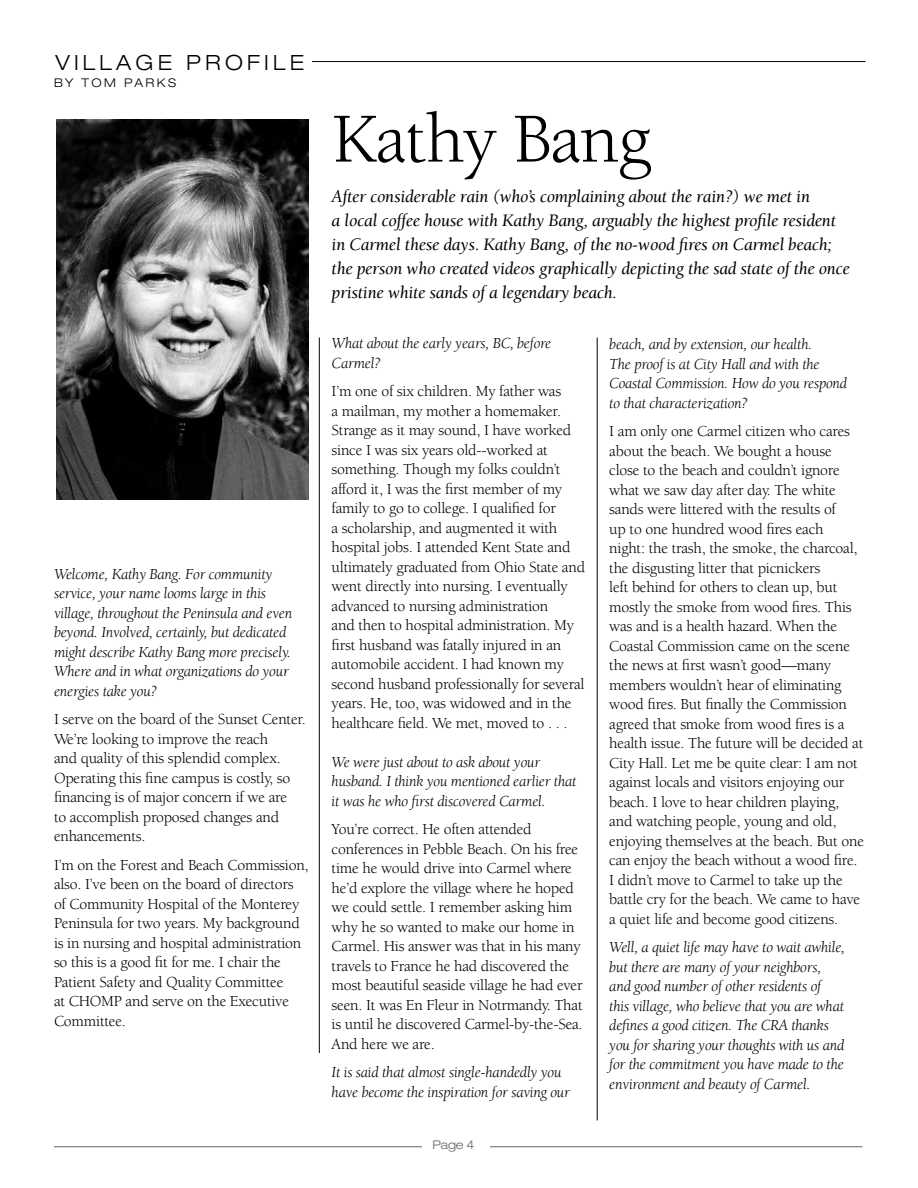
<style>
.page{position:relative;width:918px;height:1188px;background:#fff}
.page>*{position:absolute;margin:0;border:0;box-sizing:border-box;transform-origin:0 0}
.t1{font:72px "Berkeley";letter-spacing:-.015em;color:#000}
.t2{font:300 expanded 21px "Helvetica Neue";letter-spacing:.2em;color:#000}
.t3{font:italic 18px/24px "Berkeley";letter-spacing:-.015em;color:#000}
.t4{font:15.75px/19.5px "Berkeley";letter-spacing:-.015em;color:#000}
.t5{font:italic 15.75px/19.5px "Berkeley";letter-spacing:-.015em;color:#000}
.t6{font:300 expanded 12px "Helvetica Neue";letter-spacing:.2em;color:#000}
.t7{font:300 expanded 12px "Helvetica Neue";color:#636466}
</style>
<div class="page">
<hr style="left:54px;top:1146px;width:808px;height:1px;background:#636466">
<div style="left:422px;top:1134px;width:68px;height:26px;background:#fff"></div>
<hr style="left:597px;top:338px;width:1px;height:782px;background:#000">
<hr style="left:319px;top:338px;width:1px;height:715px;background:#000">
<hr style="left:312px;top:61px;width:554px;height:1px;background:#000">
<img style="left:57px;top:120px;width:252px;height:380px">
<h2 class="t2" style="left:56px;top:50px;width:250px">VILLAGE PROFILE</h2>
<p class="t6" style="left:54px;top:76px;width:124px">BY TOM PARKS</p>
<p class="t5" style="left:54px;top:564px;width:240px">Welcome, Kathy Bang. For community service, your name looms large in this village, throughout the Peninsula and even beyond. Involved, certainly, but dedicated might describe Kathy Bang more precisely.<br>Where and in what organizations do your energies take you?</p>
<p class="t4" style="left:54px;top:710px;width:253px">I serve on the board of the Sunset Center.<br>We’re looking to improve the reach<br>and quality of this splendid complex.<br>Operating this fine campus is costly, so financing is of major concern if we are<br>to accomplish proposed changes and enhancements.</p>
<p class="t4" style="left:54px;top:855px;width:256px">I’m on the Forest and Beach Commission, also. I’ve been on the board of directors of Community Hospital of the Monterey Peninsula for two years. My background is in nursing and hospital administration so this is a good fit for me. I chair the Patient Safety and Quality Committee<br>at CHOMP and serve on the Executive Committee.</p>
<h1 class="t1" style="left:332px;top:101px;width:321px">Kathy Bang</h1>
<p class="t3" style="left:332px;top:185px;width:520px">After considerable rain (who’s complaining about the rain?) we met in<br>a local coffee house with Kathy Bang, arguably the highest profile resident in Carmel these days. Kathy Bang, of the no-wood fires on Carmel beach; the person who created videos graphically depicting the sad state of the once pristine white sands of a legendary beach.</p>
<p class="t5" style="left:332px;top:334px;width:221px">What about the early years, BC, before<br>Carmel?</p>
<p class="t4" style="left:332px;top:382px;width:255px">I’m one of six children. My father was<br>a mailman, my mother a homemaker.<br>Strange as it may sound, I have worked since I was six years old--worked at something. Though my folks couldn’t afford it, I was the first member of my family to go to college. I qualified for<br>a scholarship, and augmented it with hospital jobs. I attended Kent State and ultimately graduated from Ohio State and went directly into nursing. I eventually advanced to nursing administration<br>and then to hospital administration. My first husband was fatally injured in an automobile accident. I had known my second husband professionally for several years. He, too, was widowed and in the healthcare field. We met, moved to . . .</p>
<p class="t5" style="left:332px;top:753px;width:246px">We were just about to ask about your husband. I think you mentioned earlier that it was he who first discovered Carmel.</p>
<p class="t4" style="left:332px;top:820px;width:253px">You’re correct. He often attended conferences in Pebble Beach. On his free time he would drive into Carmel where he’d explore the village where he hoped we could settle. I remember asking him why he so wanted to make our home in Carmel. His answer was that in his many travels to France he had discovered the most beautiful seaside village he had ever seen. It was En Fleur in Notrmandy. That is until he discovered Carmel-by-the-Sea.<br>And here we are.</p>
<p class="t5" style="left:332px;top:1063px;width:240px">It is said that almost single-handedly you have become the inspiration for saving our</p>
<p class="t5" style="left:609px;top:335px;width:239px">beach, and by extension, our health.<br>The proof is at City Hall and with the Coastal Commission. How do you respond to that characterization?</p>
<p class="t4" style="left:609px;top:422px;width:256px">I am only one Carmel citizen who cares about the beach. We bought a house close to the beach and couldn’t ignore what we saw day after day. The white sands were littered with the results of<br>up to one hundred wood fires each<br>night: the trash, the smoke, the charcoal, the disgusting litter that picnickers<br>left behind for others to clean up, but mostly the smoke from wood fires. This was and is a health hazard. When the Coastal Commission came on the scene the news at first wasn’t good—many members wouldn’t hear of eliminating wood fires. But finally the Commission agreed that smoke from wood fires is a health issue. The future will be decided at City Hall. Let me be quite clear: I am not against locals and visitors enjoying our beach. I love to hear children playing, and watching people, young and old, enjoying themselves at the beach. But one can enjoy the beach without a wood fire.<br>I didn’t move to Carmel to take up the battle cry for the beach. We came to have a quiet life and become good citizens.</p>
<p class="t5" style="left:609px;top:938px;width:237px">Well, a quiet life may have to wait awhile, but there are many of your neighbors, and good number of other residents of this village, who believe that you are what defines a good citizen. The CRA thanks you for sharing your thoughts with us and for the commitment you have made to the environment and beauty of Carmel.</p>
<p class="t7" style="left:433px;top:1137px;width:44px">PAGE 4</p>
</div>
